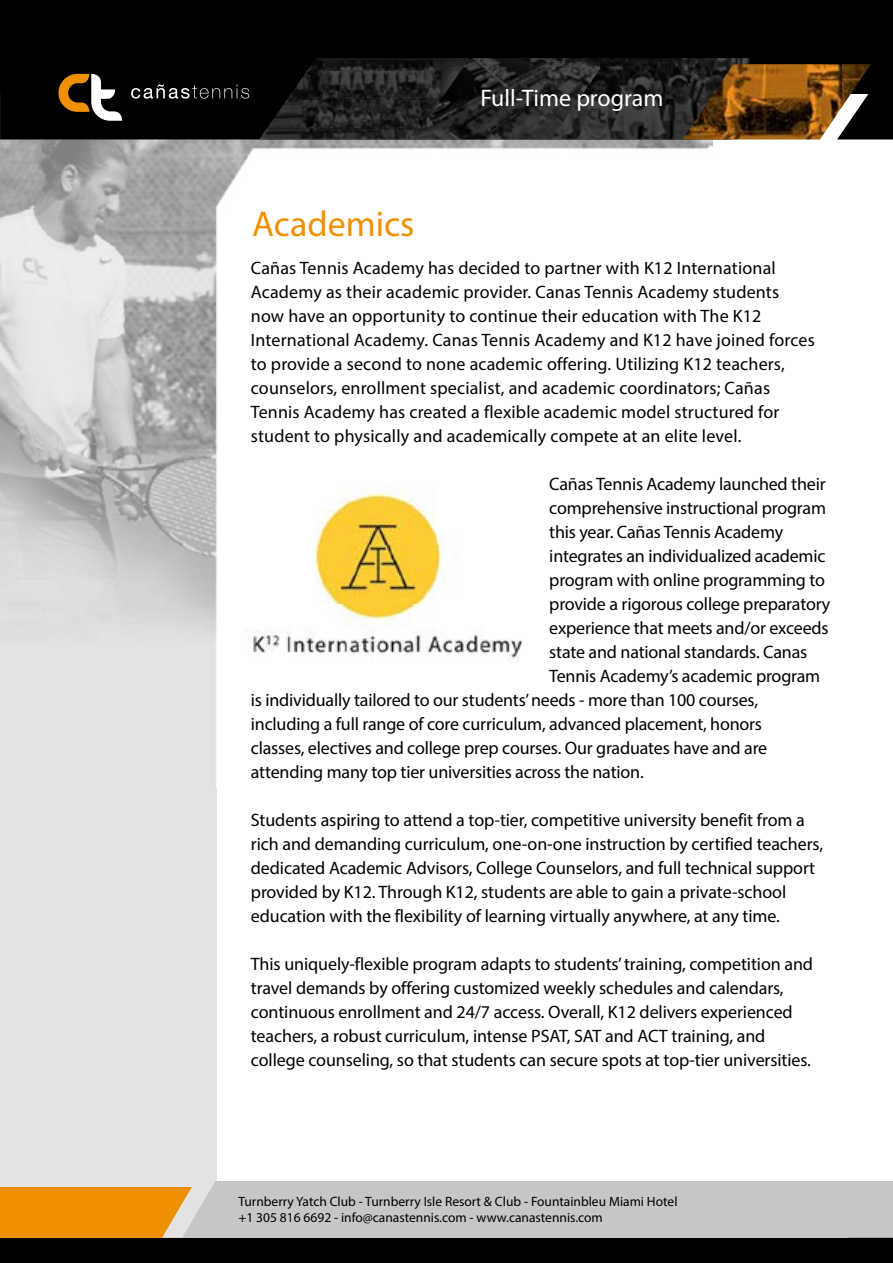
<style>
.page{position:relative;width:893px;height:1263px;background:#fff}
.page>*{position:absolute;margin:0;border:0;box-sizing:border-box;transform-origin:0 0}
.t1{font:36px "Myriad Pro";color:#ef9000}
.t2{font:24px "Myriad Pro";color:#fff}
.t3{font:18px/24px "Myriad Pro";letter-spacing:-.005em;color:#000}
.t4{font:13.5px/16.2px "Myriad Pro";color:#000}
</style>
<div class="page">
<div style="left:0;top:216px;width:216px;height:1013px;background:#e3e3e3"></div>
<img style="left:0;top:139px;width:712px;height:497px">
<div style="left:0;top:0;width:893px;height:94px;background:#000"></div>
<div style="left:0;top:73px;width:287px;height:66px;background:#000"></div>
<img style="left:600px;top:58px;width:151px;height:81px">
<img style="left:421px;top:58px;width:179px;height:81px">
<img style="left:307px;top:58px;width:163px;height:13px">
<img style="left:287px;top:71px;width:174px;height:29px">
<img style="left:267px;top:100px;width:174px;height:29px">
<img style="left:259px;top:129px;width:162px;height:10px">
<svg style="left:871px;top:94px;width:22px;height:45px"></svg>
<svg style="left:58px;top:74px;width:64px;height:47px"></svg>
<svg style="left:131px;top:84px;width:118px;height:15px"></svg>
<div style="left:0;top:1230px;width:893px;height:33px;background:#000"></div>
<div style="left:0;top:1187px;width:213px;height:51px;background:#ef9000"></div>
<div style="left:162px;top:1181px;width:731px;height:57px;background:#c6c6c6"></div>
<img style="left:682px;top:64px;width:189px;height:75px">
<img style="left:243px;top:487px;width:281px;height:175px">
<h1 class="t1" style="left:252px;top:202px;width:164px">Academics</h1>
<h2 class="t2" style="left:480px;top:84px;width:184px">Full-Time program</h2>
<p class="t3" style="left:251px;top:255px;width:565px">Cañas Tennis Academy has decided to partner with K12 International Academy as their academic provider. Canas Tennis Academy students now have an opportunity to continue their education with The K12<br>International Academy. Canas Tennis Academy and K12 have joined forces to provide a second to none academic offering. Utilizing K12 teachers, counselors, enrollment specialist, and academic coordinators; Cañas Tennis Academy has created a flexible academic model structured for student to physically and academically compete at an elite level.</p>
<p class="t3" style="left:549px;top:471px;width:278px">Cañas Tennis Academy launched their</p>
<p class="t3" style="left:549px;top:495px;width:278px">comprehensive instructional program</p>
<p class="t3" style="left:549px;top:519px;width:235px">this year. Cañas Tennis Academy</p>
<p class="t3" style="left:549px;top:543px;width:278px">integrates an individualized academic</p>
<p class="t3" style="left:549px;top:567px;width:277px">program with online programming to</p>
<p class="t3" style="left:549px;top:591px;width:283px">provide a rigorous college preparatory</p>
<p class="t3" style="left:549px;top:615px;width:281px">experience that meets and/or exceeds</p>
<p class="t3" style="left:549px;top:639px;width:259px">state and national standards. Canas</p>
<p class="t3" style="left:549px;top:663px;width:272px">Tennis Academy’s academic program</p>
<p class="t3" style="left:251px;top:687px;width:509px">is individually tailored to our students’ needs - more than 100 courses,</p>
<p class="t3" style="left:251px;top:711px;width:513px">including a full range of core curriculum, advanced placement, honors</p>
<p class="t3" style="left:251px;top:735px;width:518px">classes, electives and college prep courses. Our graduates have and are</p>
<p class="t3" style="left:251px;top:759px;width:394px">attending many top tier universities across the nation.</p>
<p class="t3" style="left:251px;top:807px;width:574px">Students aspiring to attend a top-tier, competitive university benefit from a rich and demanding curriculum, one-on-one instruction by certified teachers, dedicated Academic Advisors, College Counselors, and full technical support provided by K12. Through K12, students are able to gain a private-school education with the flexibility of learning virtually anywhere, at any time.</p>
<p class="t3" style="left:251px;top:951px;width:564px">This uniquely-flexible program adapts to students’ training, competition and travel demands by offering customized weekly schedules and calendars, continuous enrollment and 24/7 access. Overall, K12 delivers experienced teachers, a robust curriculum, intense PSAT, SAT and ACT training, and college counseling, so that students can secure spots at top-tier universities.</p>
<p class="t4" style="left:238px;top:1193px;width:441px">Turnberry Yatch Club - Turnberry Isle Resort &amp; Club - Fountainbleu Miami Hotel +1 305 816 6692 - info@canastennis.com - www.canastennis.com</p>
</div>
